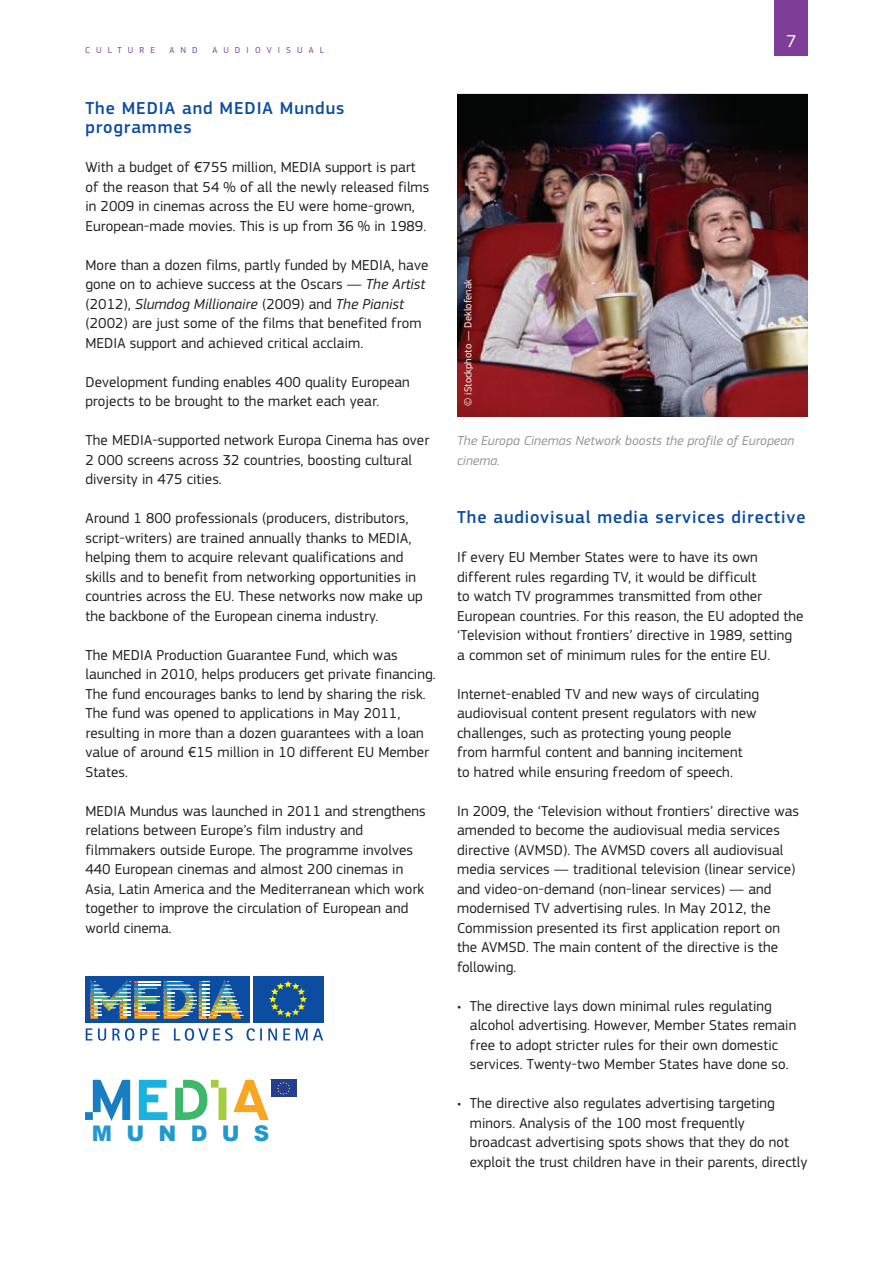
<style>
.page{position:relative;width:893px;height:1263px;background:#fff}
.page>*{position:absolute;margin:0;border:0;box-sizing:border-box;transform-origin:0 0}
.t1{font:900 21.45px "Arial";letter-spacing:.665em;color:#2099ce}
.t2{font:500 18px "EC Square Sans Pro";letter-spacing:.05em;color:#0d4da1}
.t3{font:18px "EC Square Sans Pro";color:#fff}
.t4{font:15px/19.5px "EC Square Sans Pro";letter-spacing:.005em;color:#231f20}
.t5{font:italic 13.5px/19.5px "EC Square Sans Pro";letter-spacing:.005em;color:#939598}
.t6{font:10.5px "EC Square Sans Pro";letter-spacing:.005em;color:#fff}
.t7{font:9px "EC Square Sans Pro";letter-spacing:.68em;color:#7e3e98}
.s1{font-style:italic}
</style>
<div class="page">
<div style="left:775px;top:0;width:33px;height:55px;background:#7e3e98"></div>
<img style="left:457px;top:94px;width:351px;height:323px">
<div style="left:85px;top:976px;width:164px;height:47px;background:#0d4da1"></div>
<div style="left:253px;top:976px;width:70px;height:47px;background:#0d4da1"></div>
<svg style="left:269px;top:981px;width:37px;height:36px"></svg>
<svg style="left:86px;top:1028px;width:237px;height:13px"></svg>
<svg style="left:91px;top:980px;width:153px;height:39px"></svg>
<svg style="left:85px;top:1080px;width:45px;height:41px"></svg>
<svg style="left:233px;top:1080px;width:36px;height:40px"></svg>
<svg style="left:175px;top:1080px;width:51px;height:40px"></svg>
<div style="left:271px;top:1080px;width:25px;height:17px;background:#243e91"></div>
<svg style="left:277px;top:1082px;width:13px;height:13px"></svg>
<svg style="left:139px;top:1080px;width:28px;height:40px"></svg>
<p class="t7" style="left:85px;top:45px;width:71px">Culture</p>
<p class="t7" style="left:169px;top:45px;width:30px">and</p>
<p class="t7" style="left:212px;top:45px;width:113px">audiovisual</p>
<p class="t2" style="left:85px;top:97px;width:62px">The MEDIA</p>
<p class="t2" style="left:182px;top:97px;width:63px">and MEDIA</p>
<p class="t2" style="left:280px;top:97px;width:66px">Mundus</p>
<p class="t2" style="left:85px;top:117px;width:108px">programmes</p>
<p class="t4" style="left:85px;top:158px;width:345px">With a budget of €755 million, MEDIA support is part of the reason that 54 % of all the newly released films in 2009 in cinemas across the EU were home-grown, European-made movies. This is up from 36 % in 1989.</p>
<p class="t4" style="left:85px;top:255px;width:344px">More than a dozen films, partly funded by MEDIA, have gone on to achieve success at the Oscars — <span class="s1">The Artist </span>(2012), <span class="s1">Slumdog Millionaire</span> (2009) and <span class="s1">The Pianist </span>(2002) are just some of the films that benefited from MEDIA support and achieved critical acclaim.</p>
<p class="t4" style="left:85px;top:372px;width:326px">Development funding enables 400 quality European projects to be brought to the market each year.</p>
<p class="t4" style="left:85px;top:431px;width:345px">The MEDIA-supported network Europa Cinema has over<br>2 000 screens across 32 countries, boosting cultural diversity in 475 cities.</p>
<p class="t4" style="left:85px;top:509px;width:339px">Around 1 800 professionals (producers, distributors, script-writers) are trained annually thanks to MEDIA, helping them to acquire relevant qualifications and skills and to benefit from networking opportunities in countries across the EU. These networks now make up the backbone of the European cinema industry.</p>
<p class="t4" style="left:85px;top:645px;width:352px">The MEDIA Production Guarantee Fund, which was launched in 2010, helps producers get private financing.<br>The fund encourages banks to lend by sharing the risk.<br>The fund was opened to applications in May 2011, resulting in more than a dozen guarantees with a loan value of around €15 million in 10 different EU Member States.</p>
<p class="t4" style="left:85px;top:801px;width:342px">MEDIA Mundus was launched in 2011 and strengthens relations between Europe’s film industry and filmmakers outside Europe. The programme involves 440 European cinemas and almost 200 cinemas in Asia, Latin America and the Mediterranean which work together to improve the circulation of European and world cinema.</p>
<h1 class="t1" style="left:92px;top:1118px;width:179px">MUNDUS</h1>
<p class="t6" style="left:462px;top:406px;width:128px;rotate:-90deg">© iStockphoto — Deklofenak</p>
<p class="t3" style="left:786px;top:30px;width:12px">7</p>
<p class="t5" style="left:457px;top:431px;width:339px">The Europa Cinemas Network boosts the profile of European cinema.</p>
<p class="t2" style="left:457px;top:507px;width:350px">The audiovisual media services directive</p>
<p class="t4" style="left:457px;top:548px;width:348px">If every EU Member States were to have its own different rules regarding TV, it would be difficult<br>to watch TV programmes transmitted from other European countries. For this reason, the EU adopted the ‘Television without frontiers’ directive in 1989, setting a common set of minimum rules for the entire EU.</p>
<p class="t4" style="left:457px;top:684px;width:304px">Internet-enabled TV and new ways of circulating audiovisual content present regulators with new challenges, such as protecting young people from harmful content and banning incitement<br>to hatred while ensuring freedom of speech.</p>
<p class="t4" style="left:457px;top:801px;width:343px">In 2009, the ‘Television without frontiers’ directive was amended to become the audiovisual media services directive (AVMSD). The AVMSD covers all audiovisual media services — traditional television (linear service) and video-on-demand (non-linear services) — and modernised TV advertising rules. In May 2012, the Commission presented its first application report on the AVMSD. The main content of the directive is the following.</p>
<p class="t4" style="left:470px;top:996px;width:328px;text-indent:-13px">• The directive lays down minimal rules regulating alcohol advertising. However, Member States remain free to adopt stricter rules for their own domestic services. Twenty-two Member States have done so.</p>
<p class="t4" style="left:470px;top:1094px;width:339px;text-indent:-13px">• The directive also regulates advertising targeting minors. Analysis of the 100 most frequently broadcast advertising spots shows that they do not exploit the trust children have in their parents, directly</p>
</div>
